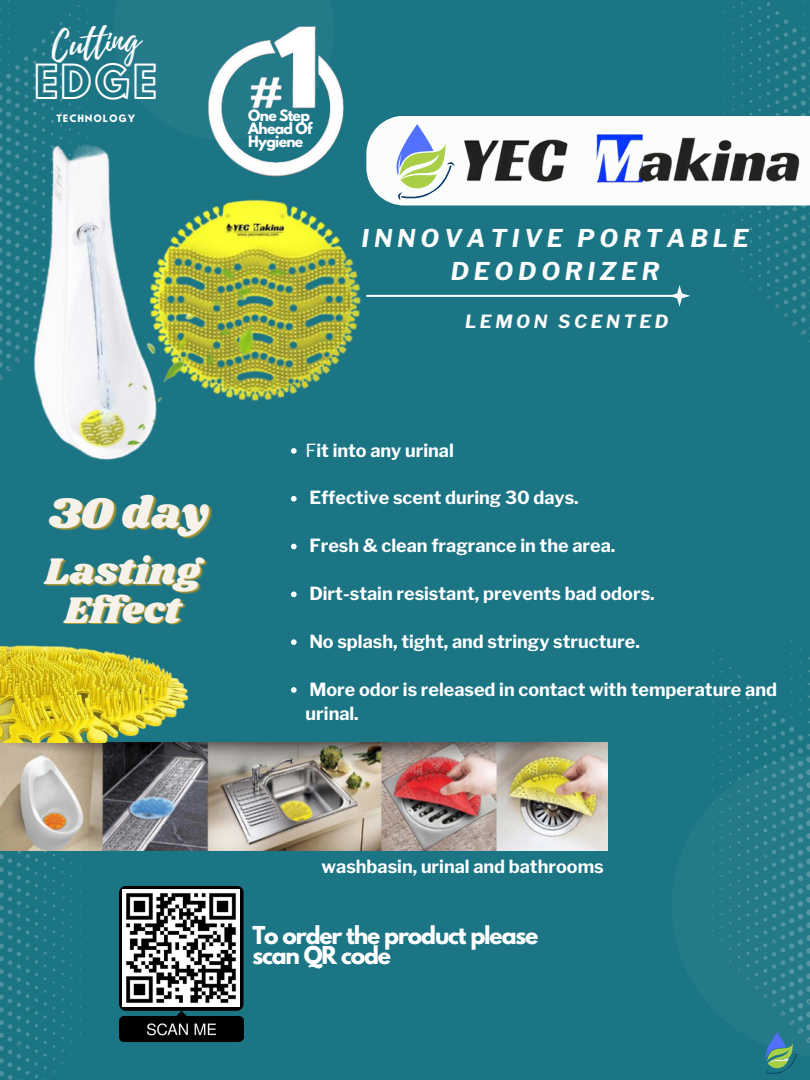
<style>
.page{position:relative;width:810px;height:1080px;background:#1c7585}
.page>*{position:absolute;margin:0;border:0;box-sizing:border-box;transform-origin:0 0}
.t1{font:45.06px "Shrikhand";color:#f6f2e9}
.t2{font:40.5px "Hussar Ekologiczne 1";color:#fff}
.t3{font:38.5px "Shrikhand";color:#f6f2e9}
.t4{font:36px "Playlist Script";color:#fff}
.t5{font:italic 700 24.38px/32.6px "Libre Franklin";letter-spacing:.195em;color:#fbfdfc;text-align:center}
.t6{font:700 21.88px/20.6px "League Spartan";letter-spacing:-.05em;color:#fff}
.t7{font:italic 700 18.12px "Libre Franklin";letter-spacing:.195em;color:#fbfdfc}
.t8{font:700 18px/23.9px "Libre Franklin";color:#fff}
.t9{font:700 13.94px/13.1px "League Spartan";letter-spacing:-.05em;color:#fff}
.t10{font:9.06px "Hussar Bd";letter-spacing:.09em;color:#fff}
.s1{font-weight:400}
</style>
<div class="page">
<div style="left:113px;top:0;width:221px;height:140px;background:#247a89"></div>
<img style="left:724px;top:0;width:86px;height:343px">
<img style="left:0;top:0;width:88px;height:104px">
<img style="left:712px;top:641px;width:98px;height:418px">
<img style="left:0;top:850px;width:81px;height:230px">
<svg style="left:374px;top:285px;width:316px;height:22px"></svg>
<img style="left:120px;top:886px;width:123px;height:155px">
<img style="left:208px;top:26px;width:136px;height:78px">
<svg style="left:291px;top:496px;width:6px;height:6px"></svg>
<svg style="left:291px;top:544px;width:6px;height:5px"></svg>
<svg style="left:291px;top:592px;width:6px;height:5px"></svg>
<svg style="left:291px;top:639px;width:6px;height:6px"></svg>
<svg style="left:291px;top:687px;width:6px;height:6px"></svg>
<img style="left:0;top:743px;width:608px;height:107px">
<img style="left:123px;top:890px;width:117px;height:117px">
<svg style="left:766px;top:1033px;width:35px;height:42px"></svg>
<img style="left:0;top:104px;width:374px;height:356px">
<img style="left:0;top:645px;width:189px;height:97px">
<div style="left:366px;top:116px;width:444px;height:90px;background:#fbfdfc"></div>
<img style="left:461px;top:131px;width:340px;height:59px">
<svg style="left:396px;top:124px;width:65px;height:82px;background:#d1dfd6"></svg>
<p class="t4" style="left:49px;top:21px;width:91px;rotate:-5deg">Cutting</p>
<p class="t2" style="left:35px;top:65px;width:124px">EDGE</p>
<p class="t10" style="left:56px;top:114px;width:81px">TECHNOLOGY</p>
<p class="t9" style="left:248px;top:110px;width:65px">One Step<br>Ahead Of<br>Hygiene</p>
<p class="t5" style="left:362px;top:222px;width:389px">INNOVATIVE PORTABLE<br>DEODORIZER</p>
<h3 class="t7" style="left:465px;top:311px;width:205px">LEMON SCENTED</h3>
<p class="t1" style="left:48px;top:482px;width:162px">30 day</p>
<p class="t3" style="left:45px;top:545px;width:157px">Lasting</p>
<h1 class="t3" style="left:64px;top:583px;width:118px">Effect</h1>
<h4 class="t8" style="left:306px;top:438px;width:150px"><span class="s1">F</span>it into any urinal</h4>
<h2 class="t8" style="left:309px;top:486px;width:271px">Effective scent during 30 days.</h2>
<p class="t8" style="left:309px;top:534px;width:307px">Fresh &amp; clean fragrance in the area.</p>
<p class="t8" style="left:309px;top:582px;width:347px">Dirt-stain resistant, prevents bad odors.</p>
<p class="t8" style="left:309px;top:629px;width:332px">No splash, tight, and stringy structure.</p>
<p class="t8" style="left:306px;top:677px;width:473px">More odor is released in contact with temperature and urinal.</p>
<p class="t8" style="left:322px;top:855px;width:284px">washbasin, urinal and bathrooms</p>
<p class="t6" style="left:252px;top:927px;width:288px">To order the product please scan QR code</p>
</div>
